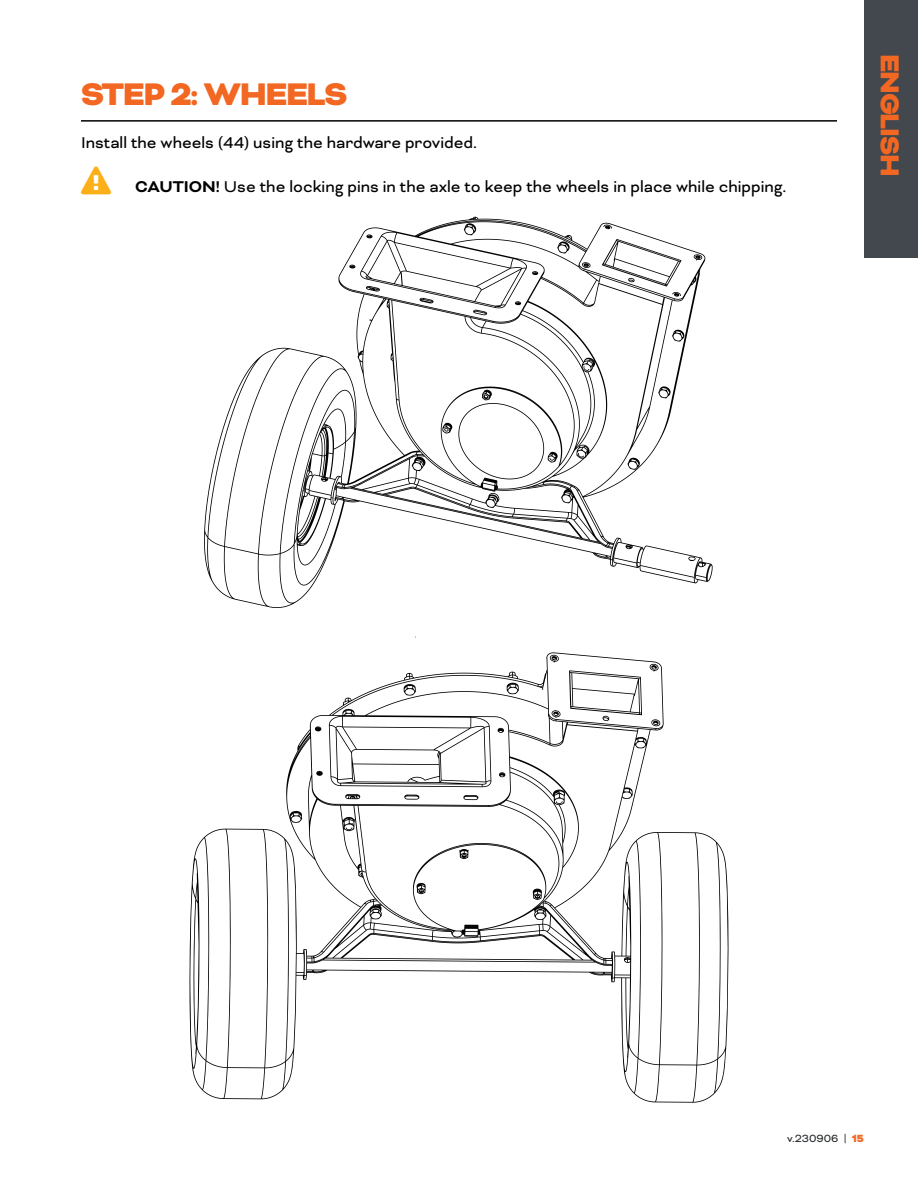
<style>
.page{position:relative;width:918px;height:1188px;background:#fff}
.page>*{position:absolute;margin:0;border:0;box-sizing:border-box;transform-origin:0 0}
.t1{font:900 36px "Bicyclette";letter-spacing:-.04em;color:#f26722}
.t2{font:900 30px "Bicyclette";letter-spacing:-.04em;color:#f26722}
.t3{font:18px "Bicyclette";color:#000}
.t4{font:12px "Bicyclette";color:#24282a}
.s1{font-weight:700}
.s2{font-weight:900;color:#f26722}
</style>
<div class="page">
<hr style="left:81px;top:120px;width:756px;height:2px;background:#000">
<svg style="left:204px;top:217px;width:509px;height:391px"></svg>
<svg style="left:694px;top:254px;width:8px;height:7px"></svg>
<svg style="left:603px;top:225px;width:9px;height:4px"></svg>
<svg style="left:582px;top:262px;width:9px;height:6px"></svg>
<svg style="left:628px;top:458px;width:12px;height:12px"></svg>
<svg style="left:557px;top:241px;width:13px;height:12px"></svg>
<svg style="left:464px;top:223px;width:12px;height:12px"></svg>
<svg style="left:602px;top:239px;width:79px;height:58px"></svg>
<svg style="left:442px;top:423px;width:10px;height:11px"></svg>
<svg style="left:578px;top:453px;width:6px;height:4px"></svg>
<svg style="left:658px;top:386px;width:13px;height:12px"></svg>
<svg style="left:189px;top:652px;width:540px;height:451px"></svg>
<svg style="left:459px;top:849px;width:9px;height:10px"></svg>
<svg style="left:417px;top:883px;width:9px;height:11px"></svg>
<div style="left:864px;top:0;width:54px;height:258px;background:#43474e"></div>
<h1 class="t1" style="left:81px;top:73px;width:268px">STEP 2: WHEELS</h1>
<p class="t3" style="left:81px;top:132px;width:398px">Install the wheels (44) using the hardware provided.</p>
<p class="t3" style="left:135px;top:176px;width:653px"><span class="s1">CAUTION!</span> Use the locking pins in the axle to keep the wheels in place while chipping.</p>
<h2 class="t2" style="left:908px;top:54px;width:124px;rotate:90deg">ENGLISH</h2>
<p class="t4" style="left:787px;top:1131px;width:78px">v.230906 | <span class="s2">15</span></p>
</div>
